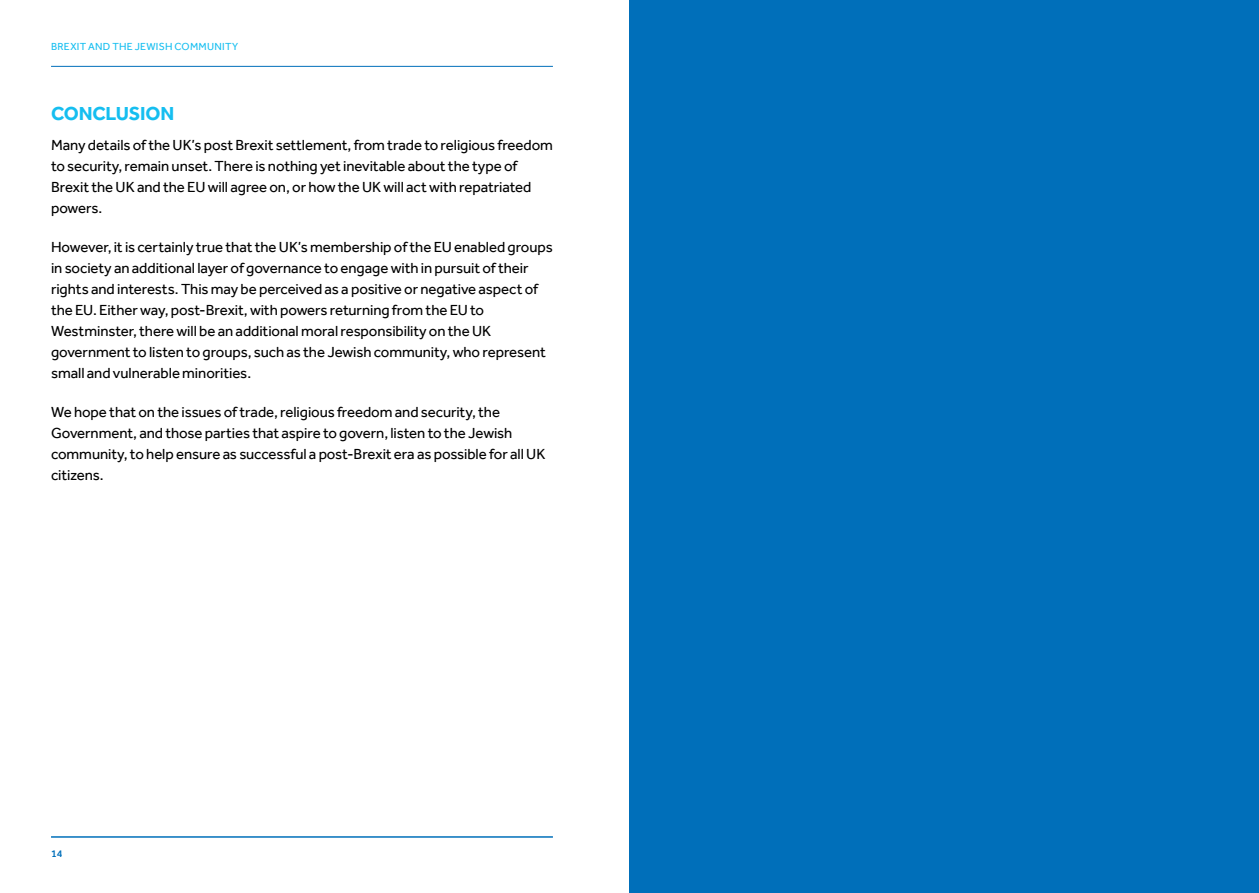
<style>
.page{position:relative;width:1259px;height:893px;background:#fff}
.page>*{position:absolute;margin:0;border:0;box-sizing:border-box;transform-origin:0 0}
.t1{font:700 19.5px "Effra";letter-spacing:-.01em;color:#15bef0}
.t2{font:15px/21px "Effra W01";letter-spacing:-.005em;color:#000}
.t3{font:10.5px "Effra W01";letter-spacing:.03em;color:#15bef0}
.t4{font:500 10.5px "Effra W01";color:#006fba}
</style>
<div class="page">
<hr style="left:51px;top:836px;width:502px;height:2px;background:#006fba">
<hr style="left:51px;top:66px;width:502px;height:1px;background:#006fba">
<div style="left:629px;top:0;width:630px;height:893px;background:#006fba"></div>
<p class="t3" style="left:51px;top:40px;width:189px">brexit and the jewish community</p>
<h1 class="t1" style="left:51px;top:102px;width:125px">CONCLUSION</h1>
<p class="t2" style="left:51px;top:134px;width:503px">Many details of the UK’s post Brexit settlement, from trade to religious freedom to security, remain unset. There is nothing yet inevitable about the type of Brexit the UK and the EU will agree on, or how the UK will act with repatriated powers.</p>
<p class="t2" style="left:51px;top:236px;width:503px">However, it is certainly true that the UK’s membership of the EU enabled groups in society an additional layer of governance to engage with in pursuit of their rights and interests. This may be perceived as a positive or negative aspect of the EU. Either way, post-Brexit, with powers returning from the EU to Westminster, there will be an additional moral responsibility on the UK government to listen to groups, such as the Jewish community, who represent small and vulnerable minorities.</p>
<p class="t2" style="left:51px;top:401px;width:496px">We hope that on the issues of trade, religious freedom and security, the Government, and those parties that aspire to govern, listen to the Jewish community, to help ensure as successful a post-Brexit era as possible for all UK citizens.</p>
<p class="t4" style="left:51px;top:848px;width:13px">14</p>
</div>
